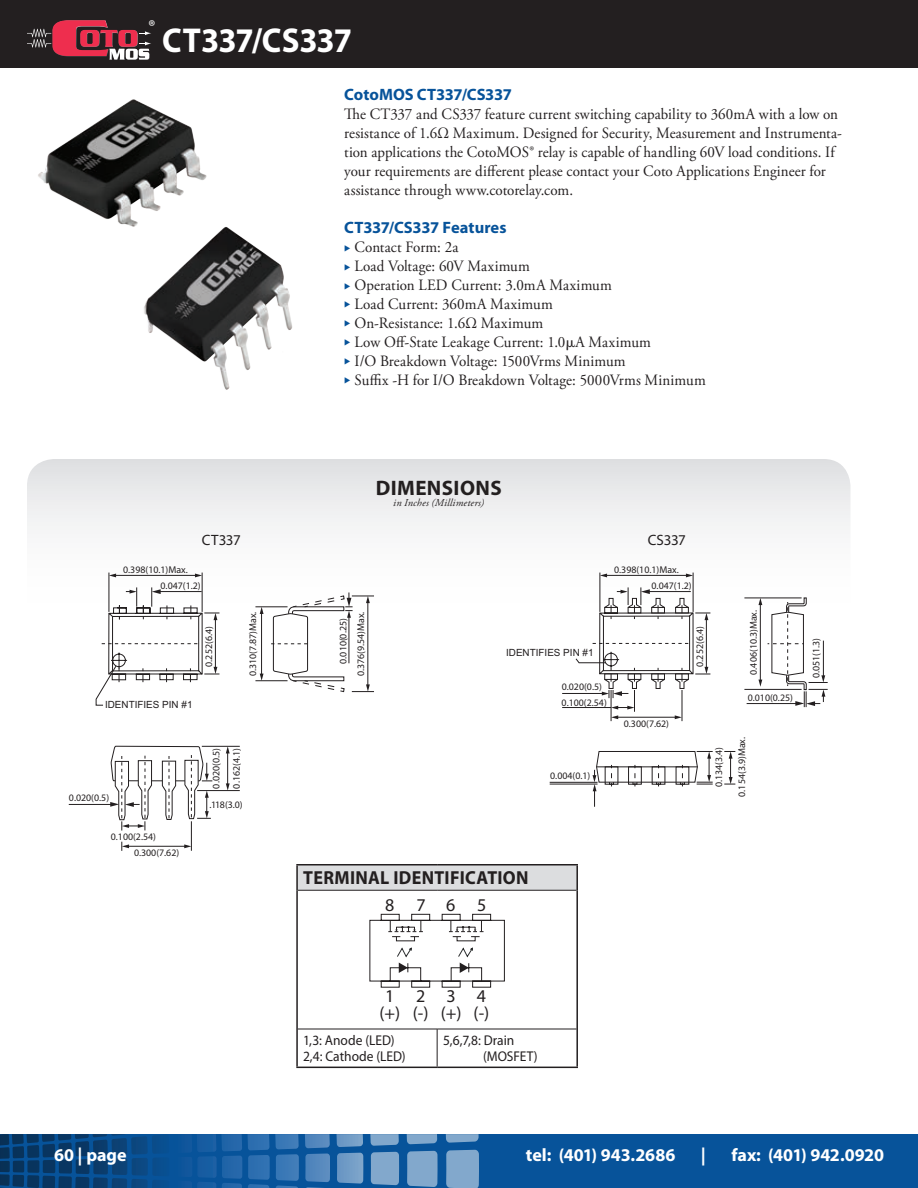
<style>
.page{position:relative;width:918px;height:1188px;background:#fff}
.page>*{position:absolute;margin:0;border:0;box-sizing:border-box;transform-origin:0 0}
.ACoto_Catalog_Headli{font:700 34.65px "Myriad Pro";letter-spacing:-.025em;color:#fff;scale:.95 1}
.DCoto_Catalog_Ital_t{font:700 21px "Myriad Pro";letter-spacing:.02em;color:#231f20}
.Main_Title_for_TOC{font:700 18.9px "Myriad Pro";letter-spacing:.02em;color:#231f20;scale:.95 1}
.t1{font:700 18px "Myriad Pro";color:#fff}
.t2{font:18px/16.2px "Myriad Pro";letter-spacing:1.19em;color:#231f20;text-align:center}
.Main_Title_for_TOC-2{font:17.4px "Myriad Pro";color:#fff;scale:.95 1}
.BCoto_Catalog_Subhea{font:700 16.5px "Myriad Pro";color:#07539a}
.CCoto_Catalog_Body_T{font:15.75px/18.9px "Adobe Garamond Pro";letter-spacing:.005em;color:#231f20;scale:.95 1}
.BCoto_Catalog_Subhea-2{font:15px "Myriad Pro";letter-spacing:-.02em;color:#231f20}
.Main_Title_for_TOC-3{font:14.1px/16.2px "Myriad Pro";color:#231f20;scale:.95 1}
.DCoto_Catalog_Ital_t-2{font:italic 10.5px "Adobe Garamond Pro";letter-spacing:.02em;color:#231f20}
.t3{font:9.9px/16px "Myriad Pro";color:#231f20}
.t4{font:9.9px "Arial";color:#231f20}
.s1{color:#07539a}
.s2{font-family:"Universal Std Greekw Math Pi"}
</style>
<div class="page">
<svg style="left:0;top:1134px;width:918px;height:54px;background:#155999"></svg>
<svg style="left:197px;top:1134px;width:282px;height:17px;background:#3371ad"></svg>
<div style="left:0;top:0;width:918px;height:68px;background:#231f20"></div>
<img style="left:38px;top:99px;width:254px;height:291px">
<svg style="left:27px;top:459px;width:823px;height:170px"></svg>
<div style="left:297px;top:865px;width:280px;height:25px;background:#dcdddf"></div>
<hr style="left:296px;top:864px;width:141px;height:2px;background:#231f20">
<hr style="left:296px;top:866px;width:2px;height:24px;background:#231f20">
<hr style="left:437px;top:864px;width:141px;height:2px;background:#231f20">
<hr style="left:576px;top:866px;width:2px;height:24px;background:#231f20">
<hr style="left:296px;top:890px;width:2px;height:139px;background:#231f20">
<hr style="left:576px;top:890px;width:2px;height:139px;background:#231f20">
<hr style="left:296px;top:1029px;width:2px;height:38px;background:#231f20">
<hr style="left:576px;top:1029px;width:2px;height:38px;background:#231f20">
<hr style="left:296px;top:1067px;width:141px;height:1px;background:#231f20">
<hr style="left:437px;top:1067px;width:141px;height:1px;background:#231f20">
<hr style="left:298px;top:890px;width:139px;height:1px;background:#231f20">
<hr style="left:437px;top:890px;width:139px;height:1px;background:#231f20">
<hr style="left:298px;top:1029px;width:139px;height:1px;background:#231f20">
<hr style="left:437px;top:1029px;width:139px;height:1px;background:#231f20">
<hr style="left:437px;top:1029px;width:1px;height:38px;background:#231f20">
<svg style="left:370px;top:914px;width:135px;height:74px"></svg>
<svg style="left:27px;top:20px;width:124px;height:40px"></svg>
<hr style="left:227px;top:752px;width:1px;height:33px;background:#231f20">
<svg style="left:226px;top:747px;width:4px;height:6px"></svg>
<svg style="left:226px;top:783px;width:4px;height:7px"></svg>
<hr style="left:202px;top:746px;width:38px;height:1px;background:#231f20">
<hr style="left:197px;top:790px;width:43px;height:1px;background:#231f20">
<hr style="left:69px;top:804px;width:43px;height:1px;background:#231f20">
<hr style="left:191px;top:821px;width:1px;height:30px;background:#231f20">
<hr style="left:255px;top:606px;width:33px;height:1px;background:#231f20">
<hr style="left:255px;top:680px;width:33px;height:1px;background:#231f20">
<hr style="left:261px;top:613px;width:1px;height:62px;background:#231f20">
<svg style="left:260px;top:607px;width:4px;height:7px"></svg>
<svg style="left:260px;top:674px;width:4px;height:7px"></svg>
<svg style="left:271px;top:592px;width:103px;height:100px"></svg>
<svg style="left:110px;top:746px;width:102px;height:85px"></svg>
<hr style="left:128px;top:846px;width:58px;height:1px;background:#231f20">
<svg style="left:184px;top:844px;width:7px;height:4px"></svg>
<svg style="left:121px;top:842px;width:8px;height:9px"></svg>
<hr style="left:115px;top:575px;width:81px;height:1px;background:#231f20">
<svg style="left:195px;top:574px;width:7px;height:3px"></svg>
<svg style="left:110px;top:574px;width:6px;height:3px"></svg>
<hr style="left:109px;top:573px;width:1px;height:39px;background:#231f20">
<hr style="left:202px;top:573px;width:1px;height:39px;background:#231f20">
<svg style="left:95px;top:587px;width:124px;height:119px"></svg>
<hr style="left:550px;top:782px;width:48px;height:1px;background:#231f20">
<hr style="left:550px;top:784px;width:48px;height:1px;background:#231f20">
<svg style="left:724px;top:751px;width:11px;height:34px"></svg>
<hr style="left:747px;top:703px;width:50px;height:1px;background:#231f20">
<hr style="left:760px;top:604px;width:1px;height:77px;background:#231f20">
<svg style="left:758px;top:599px;width:4px;height:6px"></svg>
<svg style="left:758px;top:680px;width:4px;height:7px"></svg>
<hr style="left:744px;top:598px;width:58px;height:1px;background:#231f20">
<hr style="left:744px;top:689px;width:58px;height:1px;background:#231f20">
<svg style="left:768px;top:597px;width:60px;height:110px"></svg>
<hr style="left:606px;top:575px;width:81px;height:1px;background:#231f20">
<svg style="left:686px;top:574px;width:7px;height:3px"></svg>
<svg style="left:600px;top:574px;width:7px;height:3px"></svg>
<hr style="left:599px;top:573px;width:1px;height:39px;background:#231f20">
<hr style="left:562px;top:693px;width:41px;height:1px;background:#231f20">
<hr style="left:562px;top:707px;width:49px;height:1px;background:#231f20">
<hr style="left:693px;top:573px;width:1px;height:39px;background:#231f20">
<hr style="left:611px;top:690px;width:1px;height:31px;background:#231f20">
<hr style="left:682px;top:690px;width:1px;height:31px;background:#231f20">
<svg style="left:575px;top:587px;width:135px;height:132px"></svg>
<svg style="left:593px;top:751px;width:120px;height:56px"></svg>
<p class="Main_Title_for_TOC-2" style="left:148px;top:17px;width:9px">®</p>
<p class="ACoto_Catalog_Headli" style="left:162px;top:21px;width:201px">CT337/CS337</p>
<p class="BCoto_Catalog_Subhea" style="left:344px;top:85px;width:169px">CotoMOS CT337/CS337</p>
<p class="CCoto_Catalog_Body_T" style="left:344px;top:105px;width:525px">The CT337 and CS337 feature current switching capability to 360mA with a low on resistance of 1.6Ω Maximum. Designed for Security, Measurement and Instrumenta&shy;tion applications the CotoMOS® relay is capable of handling 60V load conditions. If your requirements are different please contact your Coto Applications Engineer for assistance through www.cotorelay.com.</p>
<p class="BCoto_Catalog_Subhea" style="left:344px;top:219px;width:164px">CT337/CS337 Features</p>
<p class="CCoto_Catalog_Body_T" style="left:344px;top:238px;width:122px"><span class="s1">◆</span> Contact Form: 2a</p>
<p class="CCoto_Catalog_Body_T" style="left:344px;top:257px;width:197px"><span class="s1">◆</span> Load Voltage: 60V Maximum</p>
<p class="CCoto_Catalog_Body_T" style="left:344px;top:276px;width:283px"><span class="s1">◆</span> Operation LED Current: 3.0mA Maximum</p>
<p class="CCoto_Catalog_Body_T" style="left:344px;top:295px;width:221px"><span class="s1">◆</span> Load Current: 360mA Maximum</p>
<p class="CCoto_Catalog_Body_T" style="left:344px;top:314px;width:211px"><span class="s1">◆</span> On-Resistance: 1.6Ω Maximum</p>
<p class="CCoto_Catalog_Body_T" style="left:344px;top:333px;width:324px"><span class="s1">◆</span> Low Off-State Leakage Current: 1.0<span class="s2">μ</span>A Maximum</p>
<p class="CCoto_Catalog_Body_T" style="left:344px;top:352px;width:298px"><span class="s1">◆</span> I/O Breakdown Voltage: 1500Vrms Minimum</p>
<p class="CCoto_Catalog_Body_T" style="left:344px;top:371px;width:382px"><span class="s1">◆</span> Suffix -H for I/O Breakdown Voltage: 5000Vrms Minimum</p>
<p class="DCoto_Catalog_Ital_t" style="left:376px;top:476px;width:128px">DIMENSIONS</p>
<p class="DCoto_Catalog_Ital_t-2" style="left:393px;top:496px;width:92px">in Inches (Millimeters)</p>
<p class="BCoto_Catalog_Subhea-2" style="left:202px;top:531px;width:40px">CT337</p>
<p class="BCoto_Catalog_Subhea-2" style="left:648px;top:531px;width:40px">CS337</p>
<p class="t3" style="left:123px;top:561px;width:66px">0.398(10.1)Max.</p>
<p class="t3" style="left:161px;top:578px;width:42px">0.047(1.2)</p>
<p class="t4" style="left:105px;top:698px;width:89px">IDENTIFIES PIN #1</p>
<p class="t3" style="left:201px;top:667px;width:42px;rotate:-90deg">0.252(6.4)</p>
<p class="t3" style="left:245px;top:676px;width:66px;rotate:-90deg">0.310(7.87)Max.</p>
<p class="t3" style="left:353px;top:676px;width:66px;rotate:-90deg">0.376(9.54)Max.</p>
<p class="t3" style="left:335px;top:664px;width:47px;rotate:-90deg">0.010(0.25)</p>
<p class="t3" style="left:69px;top:790px;width:42px">0.020(0.5)</p>
<p class="t3" style="left:206px;top:789px;width:42px;line-height:20.2px;rotate:-90deg">0.020(0.5)<br>0.162(4.1)</p>
<p class="t3" style="left:210px;top:797px;width:35px">.118(3.0)</p>
<p class="t3" style="left:614px;top:561px;width:66px">0.398(10.1)Max.</p>
<p class="t3" style="left:652px;top:578px;width:42px">0.047(1.2)</p>
<p class="t4" style="left:506px;top:646px;width:89px">IDENTIFIES PIN #1</p>
<p class="t3" style="left:562px;top:680px;width:47px;line-height:15.3px">0.020(0.5)<br>0.100(2.54)</p>
<p class="t3" style="left:624px;top:715px;width:47px">0.300(7.62)</p>
<p class="t3" style="left:692px;top:667px;width:42px;rotate:-90deg">0.252(6.4)</p>
<p class="t3" style="left:550px;top:768px;width:42px">0.004(0.1)</p>
<p class="t3" style="left:134px;top:829px;width:47px;text-indent:-23px">0.100(2.54)<br>0.300(7.62)</p>
<p class="Main_Title_for_TOC" style="left:303px;top:867px;width:239px">TERMINAL IDENTIFICATION</p>
<p class="t2" style="left:385px;top:898px;width:102px">8765</p>
<p class="t3" style="left:746px;top:675px;width:66px;rotate:-90deg">0.406(10.3)Max.</p>
<p class="t3" style="left:748px;top:690px;width:47px">0.010(0.25)</p>
<p class="t3" style="left:711px;top:787px;width:42px;rotate:-90deg">0.134(3.4)</p>
<p class="t3" style="left:734px;top:797px;width:61px;rotate:-90deg">0.154(3.9)Max.</p>
<p class="t3" style="left:808px;top:678px;width:42px;rotate:-90deg">0.051(1.3)</p>
<p class="t2" style="left:379px;top:988px;width:112px">1234 (+) (-) (+) (-)</p>
<p class="Main_Title_for_TOC-3" style="left:303px;top:1033px;width:98px">1,3: Anode (LED)</p>
<p class="Main_Title_for_TOC-3" style="left:303px;top:1049px;width:110px">2,4: Cathode (LED)</p>
<p class="Main_Title_for_TOC-3" style="left:483px;top:1033px;width:59px;text-indent:-40px">5,6,7,8: Drain (MOSFET)</p>
<p class="t1" style="left:54px;top:1145px;width:74px">60 | page</p>
<p class="t1" style="left:526px;top:1145px;width:151px">tel: (401) 943.2686</p>
<p class="t1" style="left:701px;top:1145px;width:7px">|</p>
<p class="t1" style="left:731px;top:1145px;width:154px">fax: (401) 942.0920</p>
</div>
